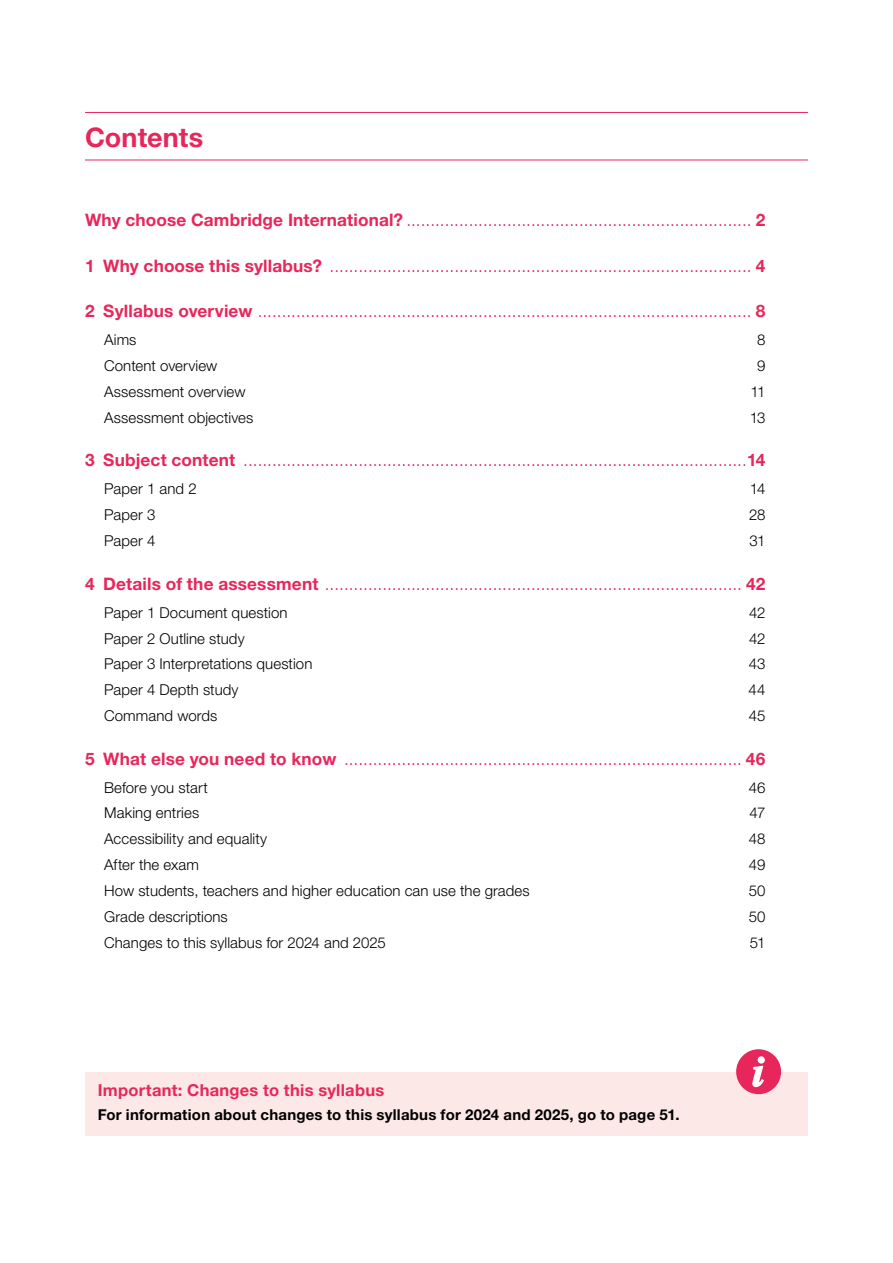
<style>
.page{position:relative;width:893px;height:1263px;background:#fff}
.page>*{position:absolute;margin:0;border:0;box-sizing:border-box;transform-origin:0 0}
.H1_Section_header{font:700 27px "Helvetica Neue LTW1 G";color:#e7275b}
.t1{font:300 17.25px "Helvetica Neue LTW1 G";color:#e7275b}
.Icon_box_heading{font:700 16.5px "Helvetica Neue LTW1 G";letter-spacing:.015em;color:#e7275b}
.t2{font:300 15px "Helvetica Neue LTW1 G";letter-spacing:.005em;color:#000}
.First_para_before_bu{font:700 15px "Helvetica Neue LTW1 G";letter-spacing:.015em;color:#000}
.s1{font-weight:700}
</style>
<div class="page">
<div style="left:85px;top:1072px;width:723px;height:63px;background:#fce8e6"></div>
<svg style="left:736px;top:1049px;width:45px;height:45px"></svg>
<hr style="left:85px;top:112px;width:723px;height:1px;background:#e7275b">
<hr style="left:85px;top:160px;width:723px;height:1px;background:#e7275b">
<h1 class="H1_Section_header" style="left:85px;top:121px;width:120px">Contents</h1>
<p class="t1" style="left:85px;top:210px;width:682px"><span class="s1">Why choose Cambridge International?</span> ........................................................................ <span class="s1">2</span></p>
<p class="t1" style="left:85px;top:255px;width:682px"><span class="s1">1 Why choose this syllabus?</span> ........................................................................................ <span class="s1">4</span></p>
<p class="t1" style="left:85px;top:301px;width:682px"><span class="s1">2 Syllabus overview</span> ....................................................................................................... <span class="s1">8</span></p>
<p class="t2" style="left:104px;top:331px;width:34px">Aims</p>
<p class="t2" style="left:757px;top:331px;width:10px">8</p>
<p class="t2" style="left:104px;top:357px;width:115px">Content overview</p>
<p class="t2" style="left:757px;top:357px;width:10px">9</p>
<p class="t2" style="left:104px;top:383px;width:143px">Assessment overview</p>
<p class="t2" style="left:750px;top:383px;width:17px">11</p>
<p class="t2" style="left:104px;top:409px;width:151px">Assessment objectives</p>
<p class="t2" style="left:750px;top:409px;width:17px">13</p>
<p class="t1" style="left:85px;top:450px;width:682px"><span class="s1">3 Subject content</span> .........................................................................................................<span class="s1">14</span></p>
<p class="t2" style="left:104px;top:480px;width:94px">Paper 1 and 2</p>
<p class="t2" style="left:750px;top:480px;width:17px">14</p>
<p class="t2" style="left:104px;top:506px;width:53px">Paper 3</p>
<p class="t2" style="left:749px;top:506px;width:18px">28</p>
<p class="t2" style="left:104px;top:532px;width:53px">Paper 4</p>
<p class="t2" style="left:749px;top:532px;width:18px">31</p>
<p class="t1" style="left:85px;top:573px;width:682px"><span class="s1">4 Details of the assessment</span> ....................................................................................... <span class="s1">42</span></p>
<p class="t2" style="left:104px;top:603px;width:185px">Paper 1 Document question</p>
<p class="t2" style="left:749px;top:603px;width:18px">42</p>
<p class="t2" style="left:104px;top:629px;width:142px">Paper 2 Outline study</p>
<p class="t2" style="left:749px;top:629px;width:18px">42</p>
<p class="t2" style="left:104px;top:655px;width:210px">Paper 3 Interpretations question</p>
<p class="t2" style="left:749px;top:655px;width:18px">43</p>
<p class="t2" style="left:104px;top:681px;width:136px">Paper 4 Depth study</p>
<p class="t2" style="left:749px;top:681px;width:18px">44</p>
<p class="t2" style="left:104px;top:707px;width:115px">Command words</p>
<p class="t2" style="left:749px;top:707px;width:18px">45</p>
<p class="t1" style="left:85px;top:748px;width:682px"><span class="s1">5 What else you need to know</span> ................................................................................... <span class="s1">46</span></p>
<p class="t2" style="left:104px;top:778px;width:105px">Before you start</p>
<p class="t2" style="left:749px;top:778px;width:18px">46</p>
<p class="t2" style="left:104px;top:804px;width:97px">Making entries</p>
<p class="t2" style="left:750px;top:804px;width:17px">47</p>
<p class="t2" style="left:104px;top:830px;width:164px">Accessibility and equality</p>
<p class="t2" style="left:749px;top:830px;width:18px">48</p>
<p class="t2" style="left:104px;top:856px;width:96px">After the exam</p>
<p class="t2" style="left:749px;top:856px;width:18px">49</p>
<p class="t2" style="left:104px;top:881px;width:427px">How students, teachers and higher education can use the grades</p>
<p class="t2" style="left:749px;top:881px;width:18px">50</p>
<p class="t2" style="left:104px;top:907px;width:125px">Grade descriptions</p>
<p class="t2" style="left:749px;top:907px;width:18px">50</p>
<p class="t2" style="left:104px;top:933px;width:283px">Changes to this syllabus for 2024 and 2025</p>
<p class="t2" style="left:750px;top:933px;width:17px">51</p>
<p class="Icon_box_heading" style="left:98px;top:1080px;width:288px">Important: Changes to this syllabus</p>
<p class="First_para_before_bu" style="left:98px;top:1105px;width:583px">For information about changes to this syllabus for 2024 and 2025, go to page 51.</p>
</div>
